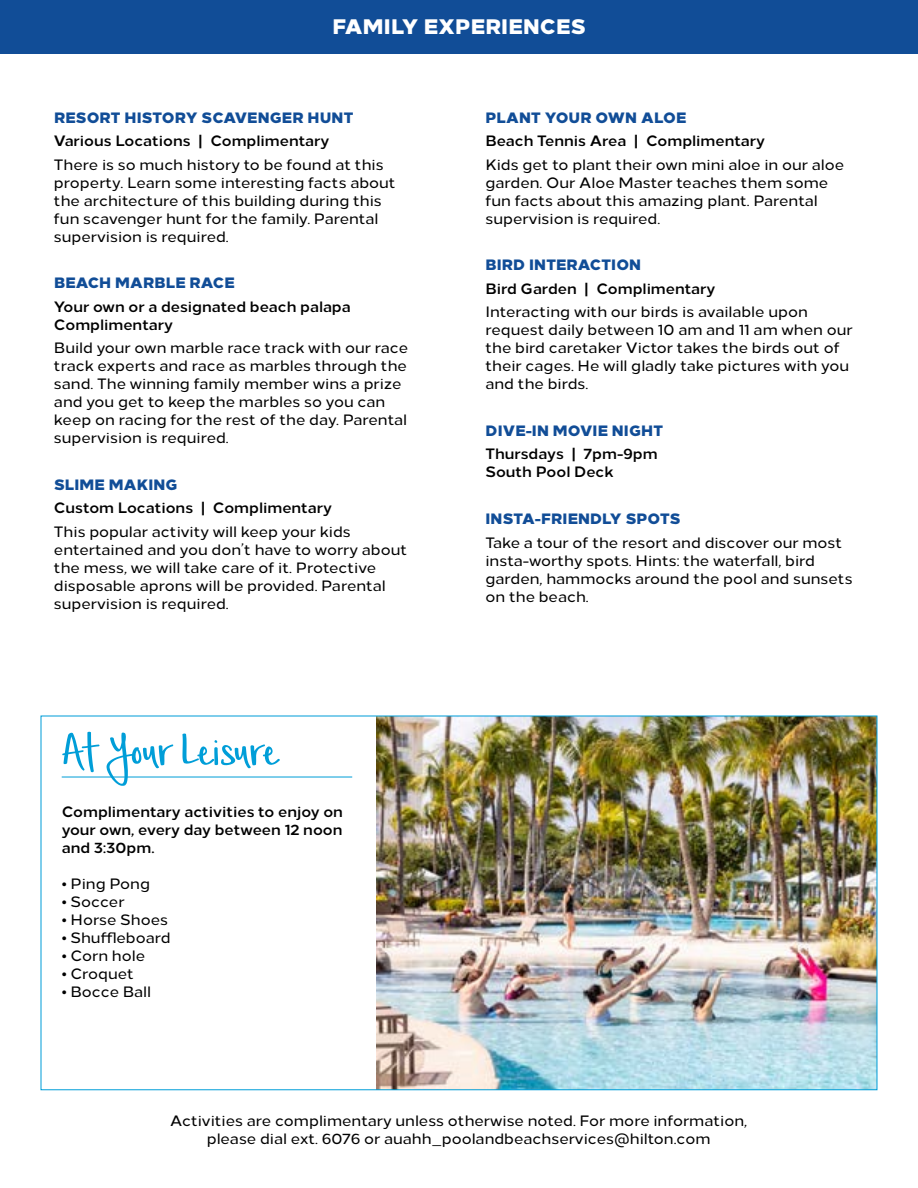
<style>
.page{position:relative;width:918px;height:1188px;background:#fff}
.page>*{position:absolute;margin:0;border:0;box-sizing:border-box;transform-origin:0 0}
.t1{font:64.5px "Simple Joys";letter-spacing:-.045em;color:#009ed8}
.t2{font:800 21px "Loew";letter-spacing:.01em;color:#fff}
.t3{font:500 15px/18px "Loew";color:#000}
.t4{font:700 15px/18px "Loew";color:#000}
.t5{font:800 15px "Loew";letter-spacing:.01em;color:#114d97}
</style>
<div class="page">
<div style="left:0;top:0;width:918px;height:54px;background:#114d97"></div>
<img style="left:377px;top:717px;width:498px;height:371px">
<hr style="left:62px;top:777px;width:290px;height:1px;background:#009ed8">
<h2 class="t2" style="left:332px;top:9px;width:255px">FAMILY EXPERIENCES</h2>
<p class="t5" style="left:54px;top:105px;width:301px">RESORT HISTORY SCAVENGER HUNT</p>
<p class="t4" style="left:54px;top:130px;width:277px">Various Locations | Complimentary</p>
<p class="t3" style="left:54px;top:154px;width:343px">There is so much history to be found at this property. Learn some interesting facts about the architecture of this building during this fun scavenger hunt for the family. Parental supervision is required.</p>
<p class="t5" style="left:54px;top:270px;width:182px">BEACH MARBLE RACE</p>
<p class="t4" style="left:54px;top:296px;width:298px">Your own or a designated beach palapa<br>Complimentary</p>
<p class="t3" style="left:54px;top:337px;width:356px">Build your own marble race track with our race track experts and race as marbles through the sand. The winning family member wins a prize and you get to keep the marbles so you can keep on racing for the rest of the day. Parental supervision is required.</p>
<p class="t5" style="left:54px;top:472px;width:125px">SLIME MAKING</p>
<p class="t4" style="left:54px;top:498px;width:279px">Custom Locations | Complimentary</p>
<p class="t3" style="left:54px;top:521px;width:355px">This popular activity will keep your kids entertained and you don’t have to worry about the mess, we will take care of it. Protective disposable aprons will be provided. Parental supervision is required.</p>
<h1 class="t1" style="left:62px;top:723px;width:220px">At Your Leisure</h1>
<p class="t4" style="left:62px;top:801px;width:283px;text-align:justify">Complimentary activities to enjoy on your own, every day between 12 noon and 3:30pm.</p>
<p class="t3" style="left:62px;top:873px;width:90px">• Ping Pong</p>
<p class="t3" style="left:62px;top:891px;width:64px">• Soccer</p>
<p class="t3" style="left:62px;top:909px;width:108px">• Horse Shoes</p>
<p class="t3" style="left:62px;top:927px;width:110px">• Shuffleboard</p>
<p class="t3" style="left:62px;top:945px;width:85px">• Corn hole</p>
<p class="t3" style="left:62px;top:963px;width:74px">• Croquet</p>
<p class="t3" style="left:62px;top:981px;width:91px">• Bocce Ball</p>
<p class="t5" style="left:486px;top:105px;width:202px">PLANT YOUR OWN ALOE</p>
<p class="t4" style="left:485px;top:130px;width:281px">Beach Tennis Area | Complimentary</p>
<p class="t3" style="left:485px;top:154px;width:360px">Kids get to plant their own mini aloe in our aloe garden. Our Aloe Master teaches them some fun facts about this amazing plant. Parental supervision is required.</p>
<p class="t5" style="left:486px;top:252px;width:157px">BIRD INTERACTION</p>
<p class="t4" style="left:485px;top:278px;width:231px">Bird Garden | Complimentary</p>
<p class="t3" style="left:485px;top:301px;width:369px">Interacting with our birds is available upon request daily between 10 am and 11 am when our the bird caretaker Victor takes the birds out of their cages. He will gladly take pictures with you and the birds.</p>
<p class="t5" style="left:486px;top:418px;width:179px">DIVE-IN MOVIE NIGHT</p>
<p class="t4" style="left:485px;top:444px;width:174px">Thursdays | 7pm-9pm<br>South Pool Deck</p>
<p class="t5" style="left:486px;top:506px;width:196px">INSTA-FRIENDLY SPOTS</p>
<p class="t3" style="left:485px;top:532px;width:369px">Take a tour of the resort and discover our most insta-worthy spots. Hints: the waterfall, bird garden, hammocks around the pool and sunsets on the beach.</p>
<p class="t3" style="left:170px;top:1110px;width:578px;text-align:center">Activities are complimentary unless otherwise noted. For more information, please dial ext. 6076 or auahh_poolandbeachservices@hilton.com</p>
</div>
